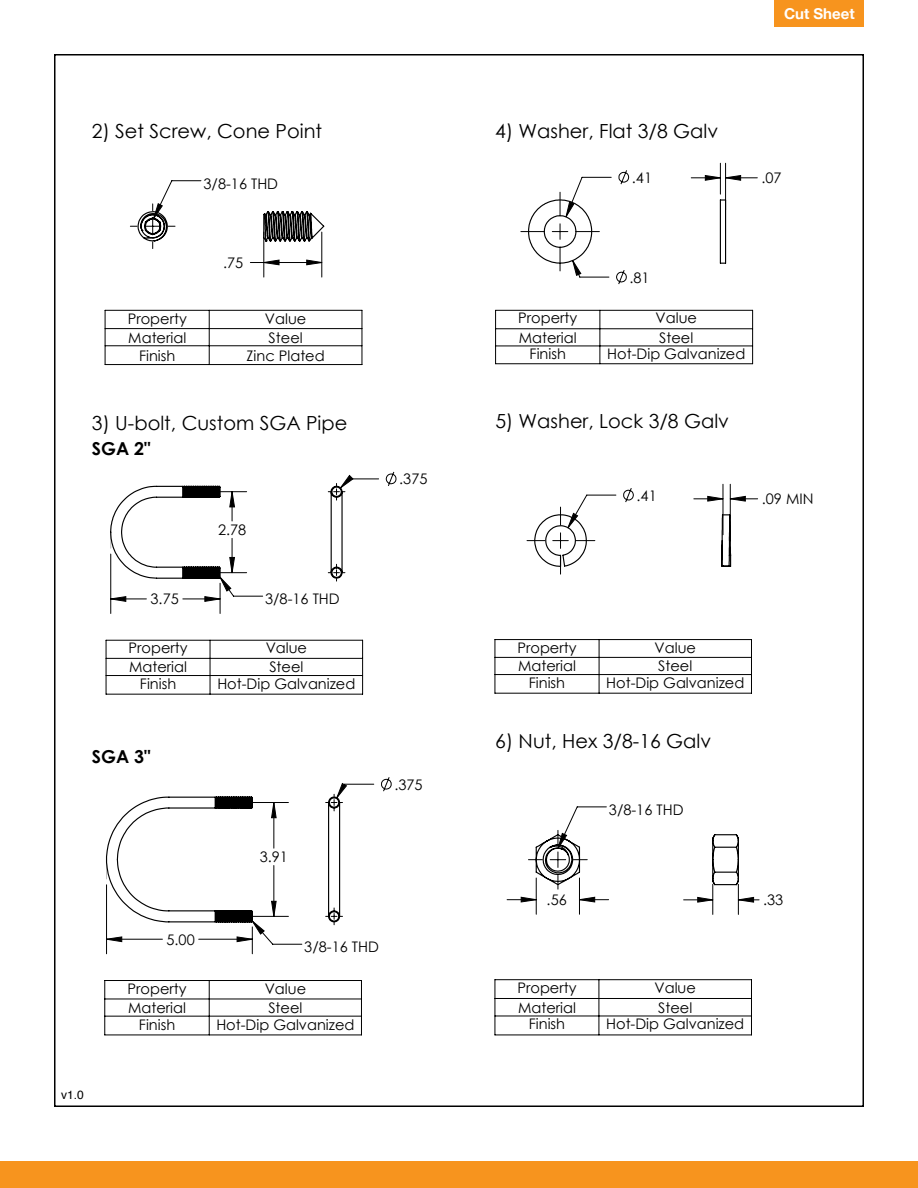
<style>
.page{position:relative;width:918px;height:1188px;background:#fff}
.page>*{position:absolute;margin:0;border:0;box-sizing:border-box;transform-origin:0 0}
.t1{font:19.5px "Century Gothic";color:#000}
.t2{font:700 17.85px "Century Gothic";color:#000}
.t3{font:700 15px "Helvetica Neue";color:#fff}
.t4{font:14.55px "Century Gothic";color:#000}
.t5{font:12px "Helvetica";color:#000}
</style>
<div class="page">
<div style="left:775px;top:0;width:89px;height:27px;background:#f7941e"></div>
<div style="left:0;top:1161px;width:918px;height:27px;background:#f7941e"></div>
<hr style="left:106px;top:640px;width:1px;height:54px;background:#000">
<hr style="left:106px;top:694px;width:257px;height:1px;background:#000">
<hr style="left:105px;top:310px;width:1px;height:55px;background:#000">
<hr style="left:105px;top:364px;width:257px;height:1px;background:#000">
<hr style="left:105px;top:310px;width:257px;height:1px;background:#000">
<hr style="left:105px;top:328px;width:257px;height:1px;background:#000">
<hr style="left:105px;top:345px;width:257px;height:1px;background:#000">
<hr style="left:495px;top:980px;width:1px;height:55px;background:#000">
<hr style="left:495px;top:1035px;width:256px;height:1px;background:#000">
<hr style="left:751px;top:980px;width:1px;height:55px;background:#000">
<hr style="left:495px;top:979px;width:256px;height:1px;background:#000">
<hr style="left:599px;top:980px;width:1px;height:55px;background:#000">
<hr style="left:495px;top:998px;width:256px;height:1px;background:#000">
<hr style="left:495px;top:1016px;width:256px;height:1px;background:#000">
<hr style="left:104px;top:981px;width:1px;height:54px;background:#000">
<hr style="left:105px;top:1035px;width:256px;height:1px;background:#000">
<hr style="left:361px;top:981px;width:1px;height:54px;background:#000">
<hr style="left:105px;top:980px;width:256px;height:1px;background:#000">
<hr style="left:209px;top:981px;width:1px;height:54px;background:#000">
<hr style="left:105px;top:999px;width:256px;height:1px;background:#000">
<hr style="left:105px;top:1016px;width:256px;height:1px;background:#000">
<hr style="left:110px;top:554px;width:1px;height:59px;background:#000">
<svg style="left:107px;top:597px;width:123px;height:98px"></svg>
<svg style="left:230px;top:176px;width:524px;height:740px"></svg>
<svg style="left:110px;top:485px;width:112px;height:95px"></svg>
<svg style="left:330px;top:485px;width:13px;height:95px"></svg>
<svg style="left:137px;top:211px;width:31px;height:31px"></svg>
<svg style="left:262px;top:209px;width:63px;height:37px"></svg>
<svg style="left:527px;top:199px;width:66px;height:65px"></svg>
<hr style="left:725px;top:200px;width:1px;height:63px;background:#000">
<hr style="left:720px;top:200px;width:1px;height:63px;background:#000">
<svg style="left:534px;top:514px;width:53px;height:54px"></svg>
<svg style="left:721px;top:510px;width:11px;height:58px"></svg>
<svg style="left:535px;top:833px;width:46px;height:53px"></svg>
<svg style="left:711px;top:833px;width:29px;height:53px"></svg>
<svg style="left:106px;top:796px;width:148px;height:158px"></svg>
<svg style="left:327px;top:796px;width:14px;height:127px"></svg>
<h1 class="t1" style="left:92px;top:117px;width:232px">2) Set Screw, Cone Point</h1>
<p class="t4" style="left:204px;top:173px;width:76px">3/8-16 THD</p>
<p class="t4" style="left:223px;top:252px;width:22px">.75</p>
<p class="t4" style="left:128px;top:308px;width:61px">Property</p>
<p class="t4" style="left:265px;top:308px;width:43px">Value</p>
<p class="t4" style="left:128px;top:327px;width:59px">Material</p>
<p class="t4" style="left:269px;top:327px;width:36px">Steel</p>
<p class="t4" style="left:139px;top:345px;width:38px">Finish</p>
<p class="t4" style="left:247px;top:345px;width:80px">Zinc Plated</p>
<h1 class="t1" style="left:92px;top:409px;width:257px">3) U-bolt, Custom SGA Pipe</h1>
<p class="t2" style="left:92px;top:435px;width:60px">SGA 2"</p>
<p class="t4" style="left:218px;top:520px;width:30px">2.78</p>
<p class="t4" style="left:151px;top:589px;width:30px">3.75</p>
<p class="t4" style="left:265px;top:589px;width:76px">3/8-16 THD</p>
<p class="t4" style="left:129px;top:638px;width:61px">Property</p>
<p class="t4" style="left:266px;top:638px;width:43px">Value</p>
<p class="t4" style="left:129px;top:657px;width:59px">Material</p>
<p class="t4" style="left:269px;top:657px;width:36px">Steel</p>
<p class="t4" style="left:140px;top:674px;width:38px">Finish</p>
<p class="t4" style="left:217px;top:674px;width:140px">Hot-Dip Galvanized</p>
<p class="t2" style="left:92px;top:743px;width:60px">SGA 3"</p>
<p class="t4" style="left:260px;top:847px;width:30px">3.91</p>
<p class="t4" style="left:399px;top:469px;width:30px">.375</p>
<p class="t4" style="left:394px;top:774px;width:30px">.375</p>
<p class="t5" style="left:61px;top:1085px;width:24px">v1.0</p>
<p class="t4" style="left:167px;top:929px;width:30px">5.00</p>
<p class="t4" style="left:304px;top:937px;width:76px">3/8-16 THD</p>
<p class="t4" style="left:128px;top:978px;width:61px">Property</p>
<p class="t4" style="left:265px;top:978px;width:43px">Value</p>
<p class="t4" style="left:128px;top:998px;width:59px">Material</p>
<p class="t4" style="left:268px;top:998px;width:36px">Steel</p>
<p class="t4" style="left:139px;top:1014px;width:38px">Finish</p>
<p class="t4" style="left:216px;top:1014px;width:140px">Hot-Dip Galvanized</p>
<h1 class="t1" style="left:495px;top:117px;width:224px">4) Washer, Flat 3/8 Galv</h1>
<p class="t3" style="left:784px;top:2px;width:72px">Cut Sheet</p>
<p class="t4" style="left:632px;top:167px;width:22px">.41</p>
<p class="t4" style="left:761px;top:168px;width:22px">.07</p>
<p class="t4" style="left:630px;top:267px;width:22px">.81</p>
<p class="t4" style="left:518px;top:308px;width:61px">Property</p>
<p class="t4" style="left:656px;top:308px;width:43px">Value</p>
<p class="t4" style="left:519px;top:327px;width:59px">Material</p>
<p class="t4" style="left:659px;top:327px;width:36px">Steel</p>
<p class="t4" style="left:530px;top:344px;width:38px">Finish</p>
<p class="t4" style="left:607px;top:344px;width:140px">Hot-Dip Galvanized</p>
<h1 class="t1" style="left:495px;top:408px;width:235px">5) Washer, Lock 3/8 Galv</h1>
<p class="t4" style="left:637px;top:485px;width:22px">.41</p>
<p class="t4" style="left:762px;top:489px;width:53px">.09 MIN</p>
<p class="t4" style="left:517px;top:637px;width:61px">Property</p>
<p class="t4" style="left:655px;top:637px;width:43px">Value</p>
<p class="t4" style="left:518px;top:656px;width:59px">Material</p>
<p class="t4" style="left:658px;top:656px;width:36px">Steel</p>
<p class="t4" style="left:529px;top:673px;width:38px">Finish</p>
<p class="t4" style="left:606px;top:673px;width:140px">Hot-Dip Galvanized</p>
<h1 class="t1" style="left:495px;top:728px;width:217px">6) Nut, Hex 3/8-16 Galv</h1>
<p class="t4" style="left:609px;top:799px;width:76px">3/8-16 THD</p>
<p class="t4" style="left:547px;top:890px;width:22px">.56</p>
<p class="t4" style="left:763px;top:890px;width:22px">.33</p>
<p class="t4" style="left:517px;top:978px;width:61px">Property</p>
<p class="t4" style="left:655px;top:978px;width:43px">Value</p>
<p class="t4" style="left:518px;top:997px;width:59px">Material</p>
<p class="t4" style="left:658px;top:997px;width:36px">Steel</p>
<p class="t4" style="left:529px;top:1014px;width:38px">Finish</p>
<p class="t4" style="left:606px;top:1014px;width:140px">Hot-Dip Galvanized</p>
</div>
